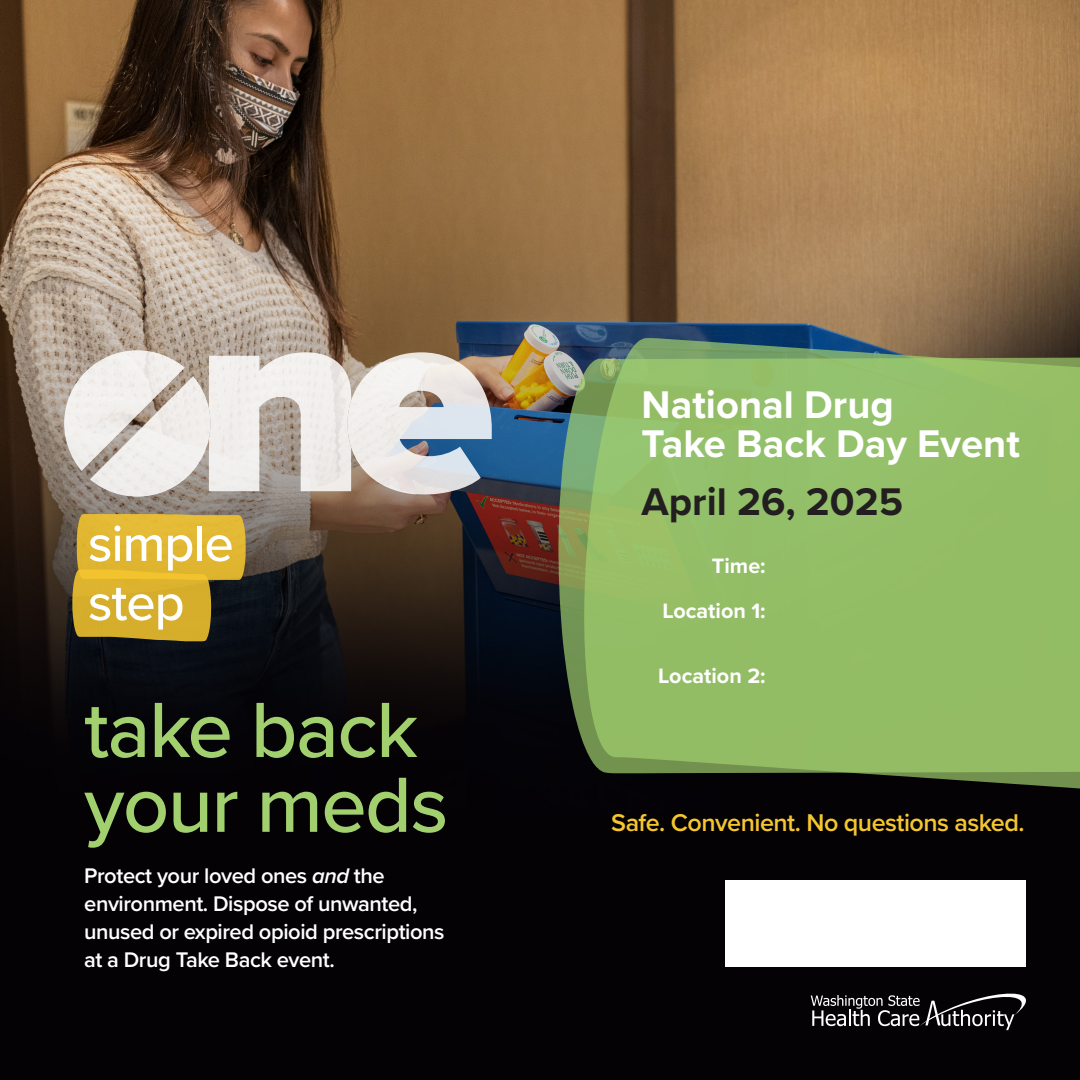
<style>
.page{position:relative;width:1080px;height:1080px;background:#fff}
.page>*{position:absolute;margin:0;border:0;box-sizing:border-box;transform-origin:0 0}
.t1{font:500 81.15px/74.8px "Proxima Nova";letter-spacing:-.02em;color:#a2d06e}
.t2{font:500 52.2px/59.1px "Proxima Nova";letter-spacing:-.02em;color:#fff}
.t3{font:700 40.05px/39.2px "Proxima Nova";color:#fff}
.t4{font:700 40.05px "Proxima Nova";color:#231f20}
.t5{font:600 25.2px "Proxima Nova";letter-spacing:-.02em;color:#f5c62e}
.t6{font:600 21.9px/28px "Proxima Nova";letter-spacing:-.02em;color:#fff}
.t7{font:700 21.6px "Proxima Nova";color:#fff}
.s1{font-style:italic}
</style>
<div class="page">
<img style="left:0;top:0;width:1080px;height:1080px">
<div style="left:726px;top:880px;width:300px;height:87px;background:#fff"></div>
<svg style="left:811px;top:994px;width:215px;height:36px;background:#39383a"></svg>
<svg style="left:64px;top:350px;width:428px;height:147px"></svg>
<svg style="left:72px;top:514px;width:174px;height:127px;background:#c29e2d"></svg>
<svg style="left:584px;top:338px;width:496px;height:455px;background:#354035"></svg>
<svg style="left:558px;top:357px;width:522px;height:416px;background:#8eb664"></svg>
<p class="t2" style="left:88px;top:512px;width:147px">simple step</p>
<p class="t1" style="left:84px;top:690px;width:366px">take back your meds</p>
<p class="t6" style="left:84px;top:861px;width:362px">Protect your loved ones <span class="s1">and</span> the environment. Dispose of unwanted, unused or expired opioid prescriptions at a Drug Take Back event.</p>
<p class="t3" style="left:642px;top:384px;width:380px">National Drug<br>Take Back Day Event</p>
<p class="t4" style="left:642px;top:472px;width:263px">April 26, 2025</p>
<p class="t7" style="left:712px;top:549px;width:55px">Time:</p>
<p class="t7" style="left:662px;top:595px;width:105px">Location 1:</p>
<p class="t7" style="left:658px;top:660px;width:109px">Location 2:</p>
<p class="t5" style="left:611px;top:803px;width:415px">Safe. Convenient. No questions asked.</p>
</div>
